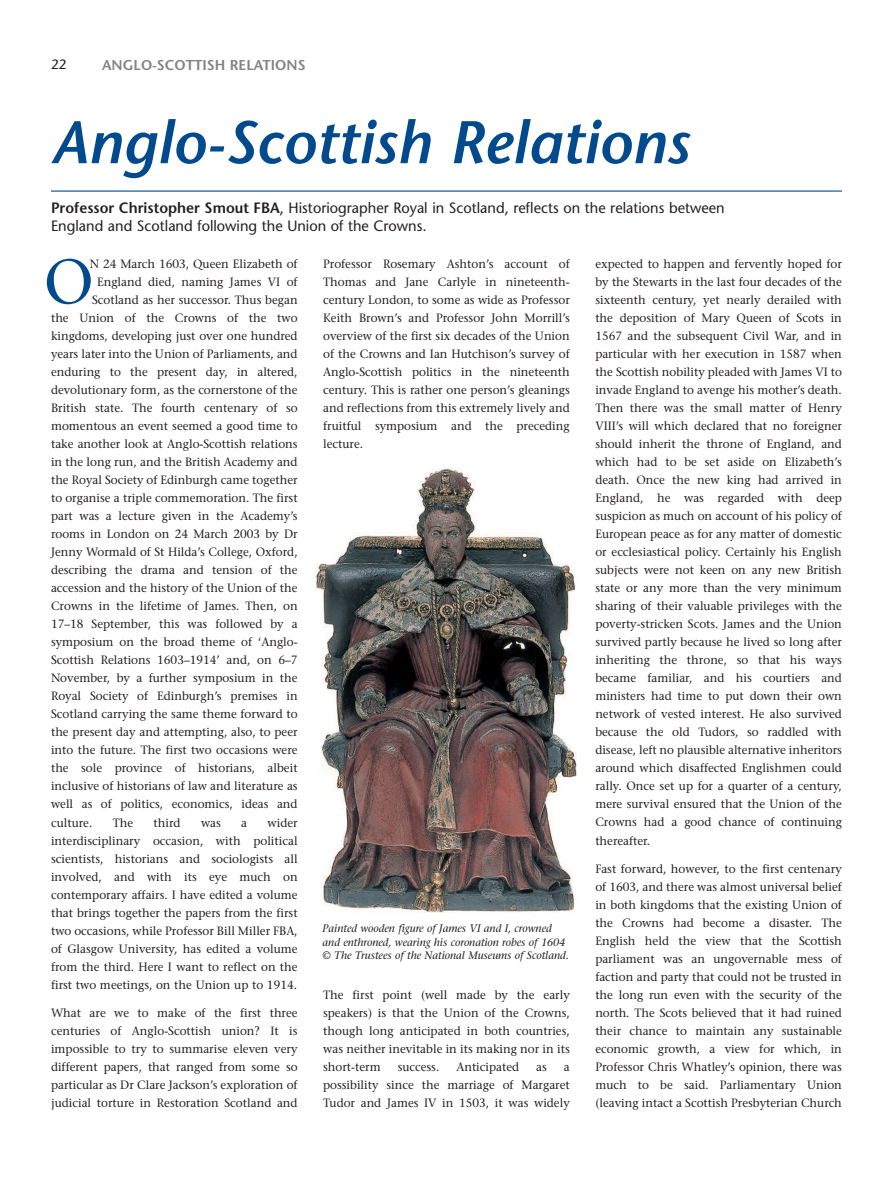
<style>
.page{position:relative;width:893px;height:1191px;background:#fff}
.page>*{position:absolute;margin:0;border:0;box-sizing:border-box;transform-origin:0 0}
.t1{font:63px "Stone Serif";color:#004a8d}
.t2{font:italic 600 60px "Stone Sans";color:#004a8d}
.t3{font:15px/18px "Stone Sans";color:#231f20}
.t4{font:600 14.25px "Stone Sans";color:#808285}
.t5{font:13.5px "Stone Sans";color:#231f20}
.t6{font:12px/18px "Stone Serif";color:#231f20;text-align:justify}
.t7{font:italic 10.8px/13.5px "Stone Serif";color:#231f20}
.s1{font-weight:600}
</style>
<div class="page">
<hr style="left:51px;top:190px;width:791px;height:2px;background:#004a8d">
<img style="left:315px;top:468px;width:261px;height:445px">
<p class="t5" style="left:51px;top:60px;width:17px">22</p>
<p class="t4" style="left:102px;top:60px;width:205px">ANGLO-SCOTTISH RELATIONS</p>
<h2 class="t2" style="left:51px;top:119px;width:640px">Anglo-Scottish Relations</h2>
<p class="t3" style="left:51px;top:200px;width:675px"><span class="s1">Professor Christopher Smout FBA</span>, Historiographer Royal in Scotland, reflects on the relations between<br>England and Scotland following the Union of the Crowns.</p>
<h1 class="t1" style="left:44px;top:257px;width:51px">O</h1>
<p class="t6" style="left:90px;top:256px;width:209px">N 24 March 1603, Queen Elizabeth of</p>
<p class="t6" style="left:97px;top:274px;width:202px">England died, naming James VI of</p>
<p class="t6" style="left:92px;top:292px;width:207px">Scotland as her successor. Thus began</p>
<p class="t6" style="left:51px;top:310px;width:248px">the Union of the Crowns of the two</p>
<p class="t6" style="left:51px;top:328px;width:248px">kingdoms, developing just over one hundred</p>
<p class="t6" style="left:51px;top:346px;width:248px">years later into the Union of Parliaments, and</p>
<p class="t6" style="left:51px;top:364px;width:248px">enduring to the present day, in altered,</p>
<p class="t6" style="left:51px;top:382px;width:248px">devolutionary form, as the cornerstone of the</p>
<p class="t6" style="left:51px;top:400px;width:248px">British state. The fourth centenary of so</p>
<p class="t6" style="left:51px;top:418px;width:248px">momentous an event seemed a good time to</p>
<p class="t6" style="left:51px;top:436px;width:248px">take another look at Anglo-Scottish relations</p>
<p class="t6" style="left:51px;top:454px;width:248px">in the long run, and the British Academy and</p>
<p class="t6" style="left:51px;top:472px;width:248px">the Royal Society of Edinburgh came together</p>
<p class="t6" style="left:51px;top:490px;width:248px">to organise a triple commemoration. The first</p>
<p class="t6" style="left:51px;top:508px;width:248px">part was a lecture given in the Academy’s</p>
<p class="t6" style="left:51px;top:526px;width:248px">rooms in London on 24 March 2003 by Dr</p>
<p class="t6" style="left:51px;top:544px;width:248px">Jenny Wormald of St Hilda’s College, Oxford,</p>
<p class="t6" style="left:51px;top:562px;width:248px">describing the drama and tension of the</p>
<p class="t6" style="left:51px;top:580px;width:248px">accession and the history of the Union of the</p>
<p class="t6" style="left:51px;top:598px;width:248px">Crowns in the lifetime of James. Then, on</p>
<p class="t6" style="left:51px;top:616px;width:248px">17–18 September, this was followed by a</p>
<p class="t6" style="left:51px;top:634px;width:248px">symposium on the broad theme of ‘Anglo-</p>
<p class="t6" style="left:51px;top:652px;width:248px">Scottish Relations 1603–1914’ and, on 6–7</p>
<p class="t6" style="left:51px;top:670px;width:248px">November, by a further symposium in the</p>
<p class="t6" style="left:51px;top:688px;width:248px">Royal Society of Edinburgh’s premises in</p>
<p class="t6" style="left:51px;top:706px;width:248px">Scotland carrying the same theme forward to</p>
<p class="t6" style="left:51px;top:724px;width:248px">the present day and attempting, also, to peer</p>
<p class="t6" style="left:51px;top:742px;width:248px">into the future. The first two occasions were</p>
<p class="t6" style="left:51px;top:760px;width:248px">the sole province of historians, albeit</p>
<p class="t6" style="left:51px;top:778px;width:248px">inclusive of historians of law and literature as</p>
<p class="t6" style="left:51px;top:796px;width:248px">well as of politics, economics, ideas and</p>
<p class="t6" style="left:51px;top:814px;width:43px">culture.</p>
<p class="t6" style="left:113px;top:814px;width:22px">The</p>
<p class="t6" style="left:154px;top:814px;width:29px">third</p>
<p class="t6" style="left:201px;top:814px;width:21px">was</p>
<p class="t6" style="left:241px;top:814px;width:7px">a</p>
<p class="t6" style="left:51px;top:814px;width:248px;text-indent:216px">wider interdisciplinary occasion, with political scientists, historians and sociologists all involved, and with its eye much on contemporary affairs. I have edited a volume that brings together the papers from the first two occasions, while Professor Bill Miller FBA, of Glasgow University, has edited a volume from the third. Here I want to reflect on the first two meetings, on the Union up to 1914.</p>
<p class="t6" style="left:51px;top:1005px;width:248px">What are we to make of the first three centuries of Anglo-Scottish union? It is impossible to try to summarise eleven very different papers, that ranged from some so particular as Dr Clare Jackson’s exploration of judicial torture in Restoration Scotland and</p>
<p class="t6" style="left:323px;top:256px;width:248px">Professor Rosemary Ashton’s account of Thomas and Jane Carlyle in nineteenth&shy;century London, to some as wide as Professor Keith Brown’s and Professor John Morrill’s overview of the first six decades of the Union of the Crowns and Ian Hutchison’s survey of Anglo-Scottish politics in the nineteenth century. This is rather one person’s gleanings and reflections from this extremely lively and fruitful symposium and the preceding lecture.</p>
<p class="t7" style="left:323px;top:922px;width:248px">Painted wooden figure of James VI and I, crowned and enthroned, wearing his coronation robes of 1604 © The Trustees of the National Museums of Scotland.</p>
<p class="t6" style="left:323px;top:987px;width:248px">The first point (well made by the early speakers) is that the Union of the Crowns, though long anticipated in both countries, was neither inevitable in its making nor in its short-term</p>
<p class="t6" style="left:398px;top:1059px;width:43px">success.</p>
<p class="t6" style="left:456px;top:1059px;width:64px">Anticipated</p>
<p class="t6" style="left:536px;top:1059px;width:12px">as</p>
<p class="t6" style="left:323px;top:1059px;width:248px;text-indent:241px">a possibility since the marriage of Margaret Tudor and James IV in 1503, it was widely</p>
<p class="t6" style="left:595px;top:256px;width:248px">expected to happen and fervently hoped for by the Stewarts in the last four decades of the sixteenth century, yet nearly derailed with the deposition of Mary Queen of Scots in 1567 and the subsequent Civil War, and in particular with her execution in 1587 when the Scottish nobility pleaded with James VI to invade England to avenge his mother’s death.<br>Then there was the small matter of Henry VIII’s will which declared that no foreigner should inherit the throne of England, and which had to be set aside on Elizabeth’s death. Once the new king had arrived in England, he was regarded with deep suspicion as much on account of his policy of European peace as for any matter of domestic or ecclesiastical policy. Certainly his English subjects were not keen on any new British state or any more than the very minimum sharing of their valuable privileges with the poverty-stricken Scots. James and the Union survived partly because he lived so long after inheriting the throne, so that his ways became familiar, and his courtiers and ministers had time to put down their own network of vested interest. He also survived because the old Tudors, so raddled with disease, left no plausible alternative inheritors around which disaffected Englishmen could rally. Once set up for a quarter of a century, mere survival ensured that the Union of the Crowns had a good chance of continuing thereafter.</p>
<p class="t6" style="left:595px;top:861px;width:248px">Fast forward, however, to the first centenary of 1603, and there was almost universal belief in both kingdoms that the existing Union of the Crowns had become a disaster. The English held the view that the Scottish parliament was an ungovernable mess of faction and party that could not be trusted in the long run even with the security of the north. The Scots believed that it had ruined their chance to maintain any sustainable economic growth, a view for which, in Professor Chris Whatley’s opinion, there was much to be said. Parliamentary Union (leaving intact a Scottish Presbyterian Church</p>
</div>
